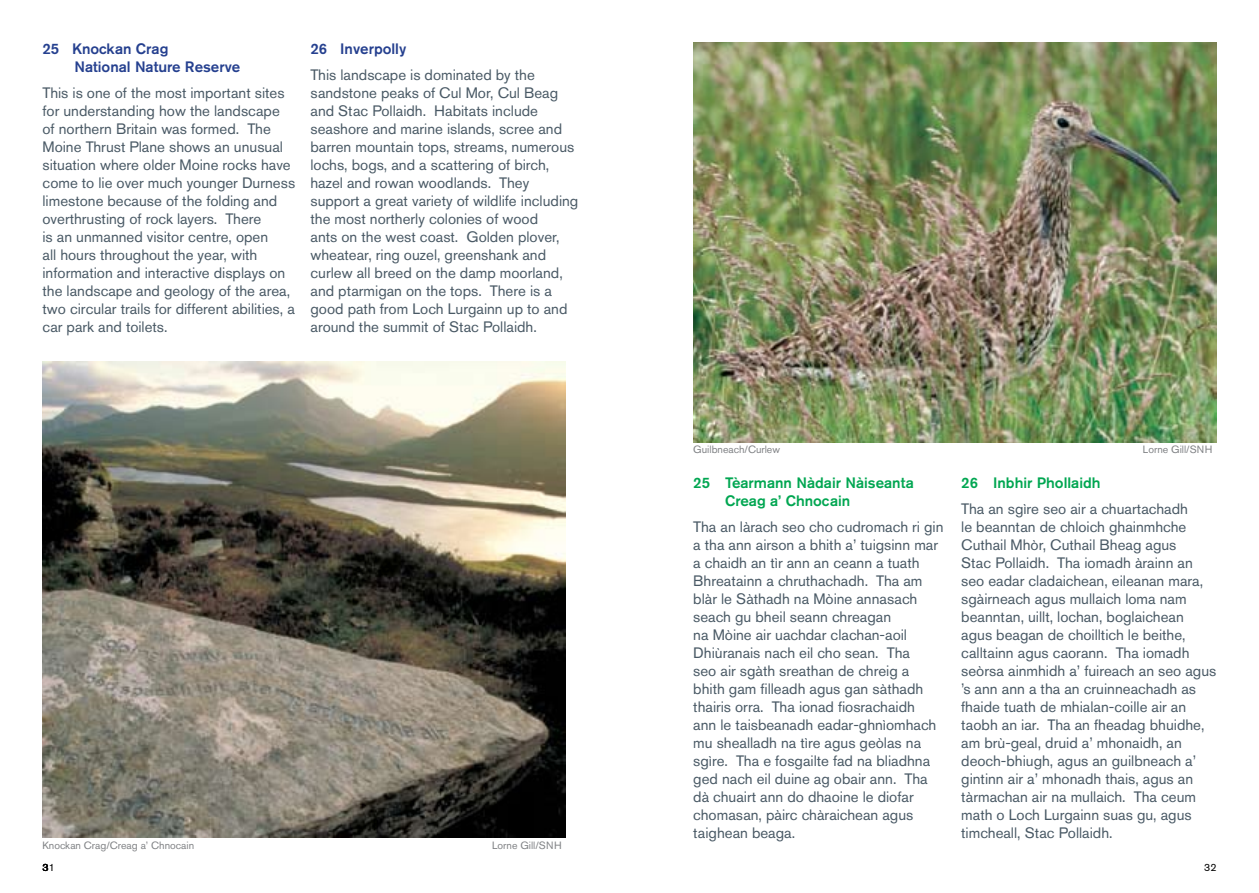
<style>
.page{position:relative;width:1259px;height:893px;background:#fff}
.page>*{position:absolute;margin:0;border:0;box-sizing:border-box;transform-origin:0 0}
.t1{font:15px/18px "Akzidenz Grotesk BE";color:#495965}
.t2{font:500 15px/18px "Akzidenz Grotesk BE";color:#00a651}
.t3{font:500 15px/18px "Akzidenz Grotesk BE";color:#25408f}
.t4{font:10.5px "Akzidenz Grotesk BE";color:#808285}
.t5{font:10.5px "Akzidenz Grotesk BE";color:#000}
.s1{font-weight:500;color:#25408f}
.s2{font-weight:500;color:#00a651}
</style>
<div class="page">
<img style="left:43px;top:361px;width:523px;height:477px">
<img style="left:693px;top:43px;width:523px;height:399px">
<p class="t3" style="left:74px;top:39px;width:167px;text-indent:-32px">25 Knockan Crag<br>National Nature Reserve</p>
<p class="t1" style="left:43px;top:84px;width:254px">This is one of the most important sites for understanding how the landscape of northern Britain was formed. The Moine Thrust Plane shows an unusual situation where older Moine rocks have come to lie over much younger Durness limestone because of the folding and overthrusting of rock layers. There<br>is an unmanned visitor centre, open<br>all hours throughout the year, with information and interactive displays on the landscape and geology of the area, two circular trails for different abilities, a car park and toilets.</p>
<p class="t1" style="left:310px;top:35px;width:226px;line-height:26.5px"><span class="s1">26 Inverpolly<br></span>This landscape is dominated by the</p>
<p class="t1" style="left:310px;top:84px;width:269px">sandstone peaks of Cul Mor, Cul Beag and Stac Pollaidh. Habitats include seashore and marine islands, scree and barren mountain tops, streams, numerous lochs, bogs, and a scattering of birch, hazel and rowan woodlands. They support a great variety of wildlife including the most northerly colonies of wood<br>ants on the west coast. Golden plover, wheatear, ring ouzel, greenshank and curlew all breed on the damp moorland, and ptarmigan on the tops. There is a good path from Loch Lurgainn up to and around the summit of Stac Pollaidh.</p>
<p class="t4" style="left:43px;top:839px;width:153px">Knockan Crag/Creag a’ Chnocain</p>
<p class="t4" style="left:492px;top:839px;width:71px">Lorne Gill/SNH</p>
<p class="t4" style="left:693px;top:443px;width:88px">Guilbneach/Curlew</p>
<p class="t4" style="left:1143px;top:443px;width:71px">Lorne Gill/SNH</p>
<p class="t2" style="left:725px;top:473px;width:190px;text-indent:-32px">25 Tèarmann Nàdair Nàiseanta<br>Creag a’ Chnocain</p>
<p class="t1" style="left:693px;top:518px;width:252px">Tha an làrach seo cho cudromach ri gin a tha ann airson a bhith a’ tuigsinn mar a chaidh an tìr ann an ceann a tuath Bhreatainn a chruthachadh. Tha am blàr le Sàthadh na Mòine annasach seach gu bheil seann chreagan<br>na Mòine air uachdar clachan-aoil Dhiùranais nach eil cho sean. Tha<br>seo air sgàth sreathan de chreig a bhith gam filleadh agus gan sàthadh thairis orra. Tha ionad fiosrachaidh<br>ann le taisbeanadh eadar-ghnìomhach mu shealladh na tìre agus geòlas na sgìre. Tha e fosgailte fad na bliadhna ged nach eil duine ag obair ann. Tha dà chuairt ann do dhaoine le diofar chomasan, pàirc chàraichean agus taighean beaga.</p>
<p class="t1" style="left:961px;top:469px;width:228px;line-height:26.5px"><span class="s2">26 Inbhir Phollaidh<br></span>Tha an sgìre seo air a chuartachadh</p>
<p class="t1" style="left:961px;top:518px;width:257px">le beanntan de chloich ghainmhche Cuthail Mhòr, Cuthail Bheag agus<br>Stac Pollaidh. Tha iomadh àrainn an seo eadar cladaichean, eileanan mara, sgàirneach agus mullaich loma nam beanntan, uillt, lochan, boglaichean agus beagan de choilltich le beithe, calltainn agus caorann. Tha iomadh seòrsa ainmhidh a’ fuireach an seo agus ’s ann ann a tha an cruinneachadh as fhaide tuath de mhialan-coille air an taobh an iar. Tha an fheadag bhuidhe, am brù-geal, druid a’ mhonaidh, an deoch-bhiugh, agus an guilbneach a’ gintinn air a’ mhonadh thais, agus an tàrmachan air na mullaich. Tha ceum math o Loch Lurgainn suas gu, agus timcheall, Stac Pollaidh.</p>
<p class="t5" style="left:43px;top:861px;width:14px">31</p>
<p class="t5" style="left:1204px;top:861px;width:14px">32</p>
</div>
